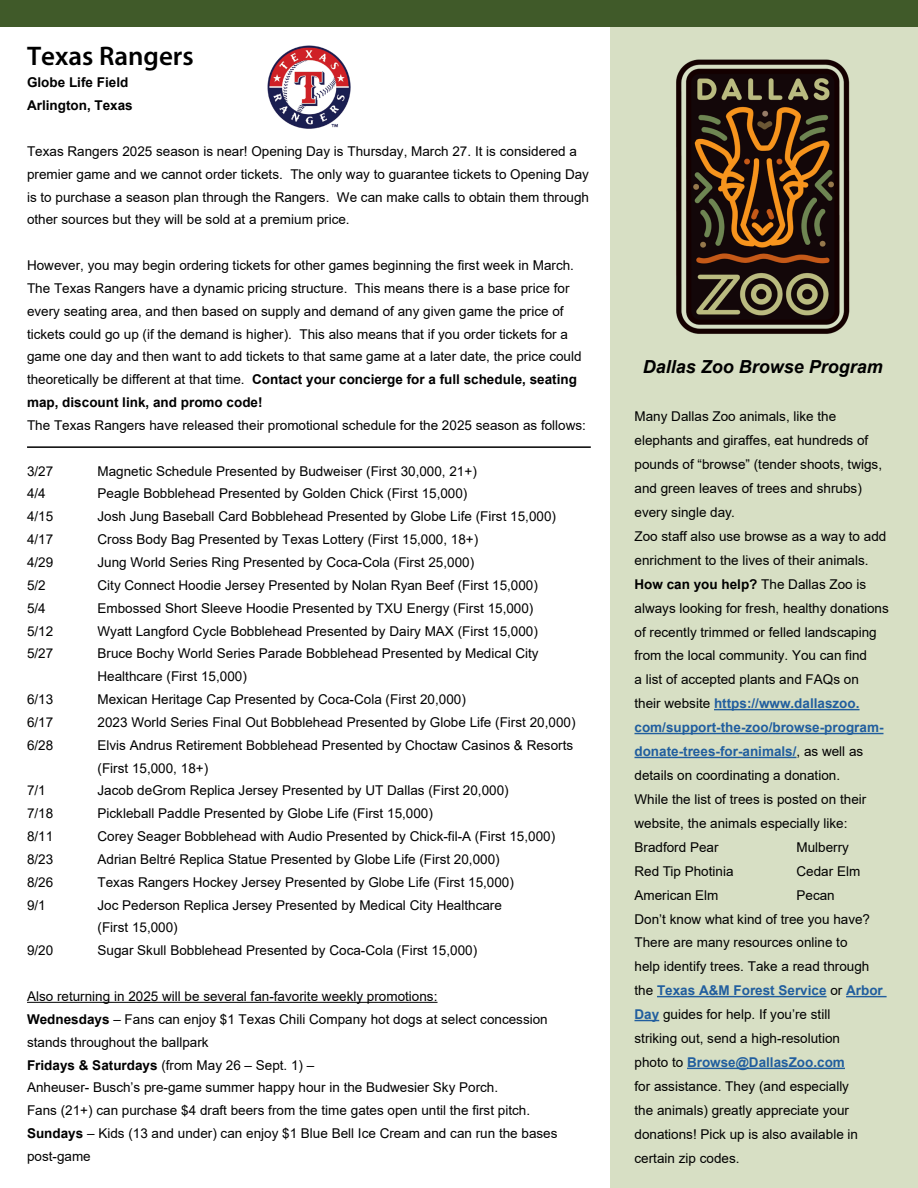
<style>
.page{position:relative;width:918px;height:1188px;background:#fff}
.page>*{position:absolute;margin:0;border:0;box-sizing:border-box;transform-origin:0 0}
.t1{font:600 27px "Myriad Pro";color:#000}
.t2{font:italic 700 18px "Arial";color:#000}
.t3{font:13.5px/23.9px "Arial";color:#000}
.t4{font:700 13.5px/22.8px "Arial";color:#000}
.s1{font-weight:700}
.s2{font-weight:700;color:#215e9e}
</style>
<div class="page">
<hr style="left:27px;top:1002px;width:411px;height:1px;background:#000">
<div style="left:610px;top:0;width:308px;height:1188px;background:#d7dfc4"></div>
<div style="left:0;top:0;width:918px;height:27px;background:#405a29"></div>
<hr style="left:714px;top:709px;width:146px;height:1px;background:#215e9e">
<hr style="left:634px;top:733px;width:249px;height:1px;background:#215e9e">
<hr style="left:634px;top:757px;width:163px;height:1px;background:#215e9e">
<hr style="left:657px;top:996px;width:170px;height:1px;background:#215e9e">
<hr style="left:846px;top:996px;width:41px;height:1px;background:#215e9e">
<svg style="left:634px;top:1020px;width:25px;height:1px"></svg>
<hr style="left:687px;top:1068px;width:158px;height:1px;background:#215e9e">
<img style="left:676px;top:59px;width:174px;height:275px">
<hr style="left:27px;top:446px;width:564px;height:2px;background:#000">
<img style="left:267px;top:45px;width:84px;height:84px">
<h1 class="t1" style="left:27px;top:38px;width:168px">Texas Rangers</h1>
<p class="t4" style="left:27px;top:71px;width:107px">Globe Life Field<br>Arlington, Texas</p>
<p class="t3" style="left:27px;top:140px;width:564px;line-height:22.8px">Texas Rangers 2025 season is near! Opening Day is Thursday, March 27. It is considered a premier game and we cannot order tickets. The only way to guarantee tickets to Opening Day is to purchase a season plan through the Rangers. We can make calls to obtain them through other sources but they will be sold at a premium price.</p>
<p class="t3" style="left:27px;top:254px;width:556px;line-height:22.8px">However, you may begin ordering tickets for other games beginning the first week in March.<br>The Texas Rangers have a dynamic pricing structure. This means there is a base price for every seating area, and then based on supply and demand of any given game the price of tickets could go up (if the demand is higher). This also means that if you order tickets for a game one day and then want to add tickets to that same game at a later date, the price could theoretically be different at that time. <span class="s1">Contact your concierge for a full schedule, seating map, discount link, and promo code!</span></p>
<p class="t3" style="left:27px;top:413px;width:561px">The Texas Rangers have released their promotional schedule for the 2025 season as follows:</p>
<p class="t3" style="left:27px;top:459px;width:28px">3/27</p>
<p class="t3" style="left:98px;top:459px;width:381px">Magnetic Schedule Presented by Budweiser (First 30,000, 21+)</p>
<p class="t3" style="left:27px;top:482px;width:20px">4/4</p>
<p class="t3" style="left:98px;top:482px;width:371px">Peagle Bobblehead Presented by Golden Chick (First 15,000)</p>
<p class="t3" style="left:27px;top:505px;width:28px">4/15</p>
<p class="t3" style="left:98px;top:505px;width:460px">Josh Jung Baseball Card Bobblehead Presented by Globe Life (First 15,000)</p>
<p class="t3" style="left:27px;top:527px;width:28px">4/17</p>
<p class="t3" style="left:98px;top:527px;width:382px">Cross Body Bag Presented by Texas Lottery (First 15,000, 18+)</p>
<p class="t3" style="left:27px;top:550px;width:28px">4/29</p>
<p class="t3" style="left:98px;top:550px;width:378px">Jung World Series Ring Presented by Coca-Cola (First 25,000)</p>
<p class="t3" style="left:27px;top:573px;width:20px">5/2</p>
<p class="t3" style="left:98px;top:573px;width:442px">City Connect Hoodie Jersey Presented by Nolan Ryan Beef (First 15,000)</p>
<p class="t3" style="left:27px;top:596px;width:20px">5/4</p>
<p class="t3" style="left:98px;top:596px;width:437px">Embossed Short Sleeve Hoodie Presented by TXU Energy (First 15,000)</p>
<p class="t3" style="left:27px;top:619px;width:28px">5/12</p>
<p class="t3" style="left:98px;top:619px;width:442px">Wyatt Langford Cycle Bobblehead Presented by Dairy MAX (First 15,000)</p>
<p class="t3" style="left:27px;top:642px;width:28px">5/27</p>
<p class="t3" style="left:98px;top:642px;width:443px;line-height:22.8px">Bruce Bochy World Series Parade Bobblehead Presented by Medical City<br>Healthcare (First 15,000)</p>
<p class="t3" style="left:27px;top:687px;width:28px">6/13</p>
<p class="t3" style="left:98px;top:687px;width:370px">Mexican Heritage Cap Presented by Coca-Cola (First 20,000)</p>
<p class="t3" style="left:27px;top:710px;width:28px">6/17</p>
<p class="t3" style="left:98px;top:710px;width:479px">2023 World Series Final Out Bobblehead Presented by Globe Life (First 20,000)</p>
<p class="t3" style="left:27px;top:733px;width:28px">6/28</p>
<p class="t3" style="left:98px;top:734px;width:477px;line-height:22.8px">Elvis Andrus Retirement Bobblehead Presented by Choctaw Casinos &amp; Resorts (First 15,000, 18+)</p>
<p class="t3" style="left:27px;top:779px;width:20px">7/1</p>
<p class="t3" style="left:98px;top:779px;width:413px">Jacob deGrom Replica Jersey Presented by UT Dallas (First 20,000)</p>
<p class="t3" style="left:27px;top:802px;width:28px">7/18</p>
<p class="t3" style="left:98px;top:802px;width:337px">Pickleball Paddle Presented by Globe Life (First 15,000)</p>
<p class="t3" style="left:27px;top:824px;width:28px">8/11</p>
<p class="t3" style="left:98px;top:824px;width:459px">Corey Seager Bobblehead with Audio Presented by Chick-fil-A (First 15,000)</p>
<p class="t3" style="left:27px;top:847px;width:28px">8/23</p>
<p class="t3" style="left:98px;top:847px;width:404px">Adrian Beltré Replica Statue Presented by Globe Life (First 20,000)</p>
<p class="t3" style="left:27px;top:870px;width:28px">8/26</p>
<p class="t3" style="left:98px;top:870px;width:418px">Texas Rangers Hockey Jersey Presented by Globe Life (First 15,000)</p>
<p class="t3" style="left:27px;top:893px;width:20px">9/1</p>
<p class="t3" style="left:98px;top:893px;width:406px;line-height:22.8px">Joc Pederson Replica Jersey Presented by Medical City Healthcare (First 15,000)</p>
<p class="t3" style="left:27px;top:939px;width:28px">9/20</p>
<p class="t3" style="left:98px;top:939px;width:381px">Sugar Skull Bobblehead Presented by Coca-Cola (First 15,000)</p>
<p class="t3" style="left:27px;top:985px;width:532px;line-height:22.8px">Also returning in 2025 will be several fan-favorite weekly promotions:<br><span class="s1">Wednesdays</span> – Fans can enjoy $1 Texas Chili Company hot dogs at select concession stands throughout the ballpark<br><span class="s1">Fridays &amp; Saturdays</span> (from May 26 – Sept. 1) –<br>Anheuser- Busch’s pre-game summer happy hour in the Budwesier Sky Porch.<br>Fans (21+) can purchase $4 draft beers from the time gates open until the first pitch.<br><span class="s1">Sundays</span> – Kids (13 and under) can enjoy $1 Blue Bell Ice Cream and can run the bases post-game</p>
<h2 class="t2" style="left:643px;top:355px;width:242px">Dallas Zoo Browse Program</h2>
<p class="t3" style="left:634px;top:404px;width:256px">Many Dallas Zoo animals, like the elephants and giraffes, eat hundreds of pounds of “browse” (tender shoots, twigs, and green leaves of trees and shrubs) every single day.<br>Zoo staff also use browse as a way to add enrichment to the lives of their animals.<br><span class="s1">How can you help?</span> The Dallas Zoo is always looking for fresh, healthy donations of recently trimmed or felled landscaping from the local community. You can find<br>a list of accepted plants and FAQs on<br>their website <span class="s2">https://www.dallaszoo. com/support-the-zoo/browse-program&shy;donate-trees-for-animals/</span>, as well as details on coordinating a donation.<br>While the list of trees is posted on their website, the animals especially like:<br>Bradford Pear</p>
<p class="t3" style="left:796px;top:835px;width:54px">Mulberry</p>
<p class="t3" style="left:634px;top:859px;width:101px">Red Tip Photinia</p>
<p class="t3" style="left:796px;top:859px;width:65px">Cedar Elm</p>
<p class="t3" style="left:634px;top:883px;width:86px">American Elm</p>
<p class="t3" style="left:634px;top:883px;width:250px;text-indent:162px">Pecan<br>Don’t know what kind of tree you have?<br>There are many resources online to<br>help identify trees. Take a read through the <span class="s2">Texas A&amp;M Forest Service</span> or <span class="s2">Arbor<br>Day</span> guides for help. If you’re still<br>striking out, send a high-resolution<br>photo to <span class="s2">Browse@DallasZoo.com<br></span>for assistance. They (and especially<br>the animals) greatly appreciate your donations! Pick up is also available in certain zip codes.</p>
</div>
